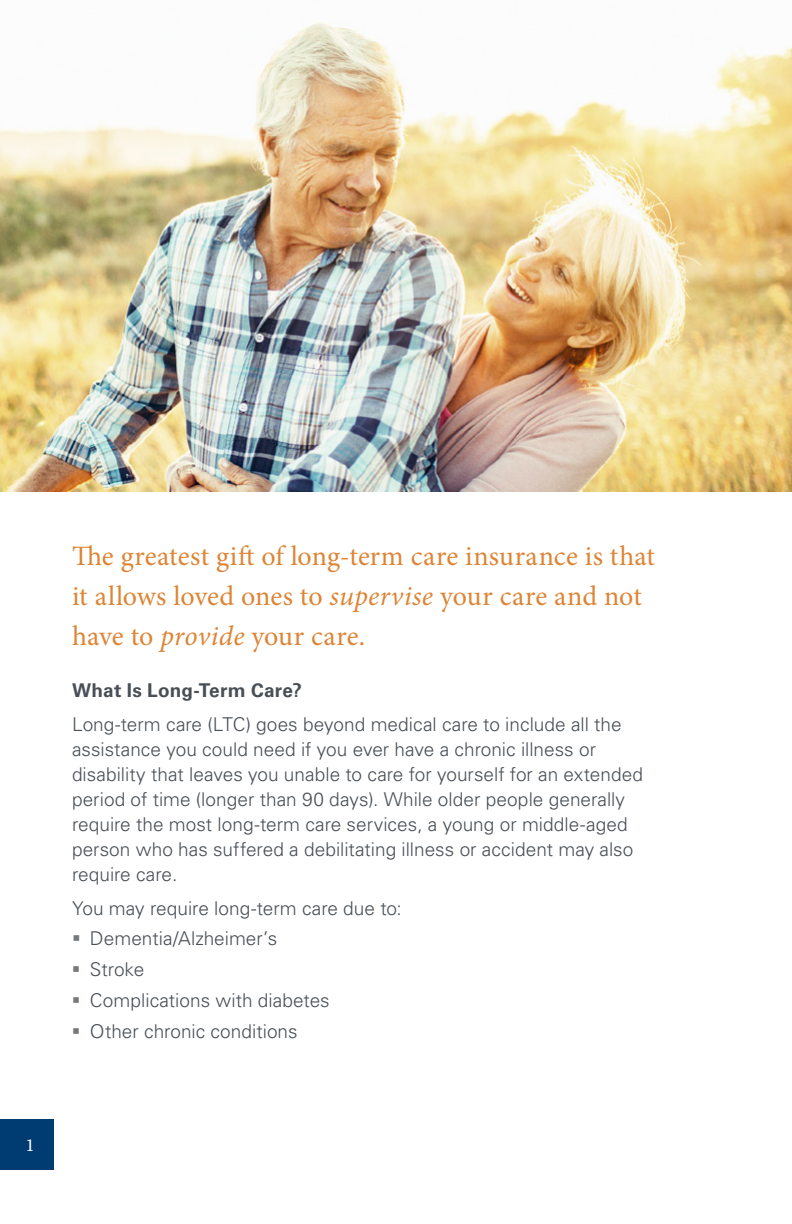
<style>
.page{position:relative;width:792px;height:1224px;background:#fff}
.page>*{position:absolute;margin:0;border:0;box-sizing:border-box;transform-origin:0 0}
.t1{font:28px/40px "Minion Pro";letter-spacing:.005em;color:#de8434}
.t2{font:300 19px/25px "Univers LT Std";color:#484f55}
.t3{font:700 19px "Univers LT Std";letter-spacing:.015em;color:#484f55}
.t4{font:16px "Domine";color:#fff}
.s1{font-style:italic}
.s2{color:#75797c}
</style>
<div class="page">
<div style="left:0;top:1120px;width:54px;height:50px;background:#003b71"></div>
<img style="left:0;top:22px;width:792px;height:469px">
<h1 class="t1" style="left:72px;top:536px;width:585px">The greatest gift of long-term care insurance is that it allows loved ones to <span class="s1">supervise</span> your care and not have to <span class="s1">provide</span> your care.</h1>
<p class="t3" style="left:72px;top:679px;width:232px">What Is Long-Term Care?</p>
<p class="t2" style="left:72px;top:711px;width:573px">Long-term care (LTC) goes beyond medical care to include all the assistance you could need if you ever have a chronic illness or disability that leaves you unable to care for yourself for an extended period of time (longer than 90 days). While older people generally require the most long-term care services, a young or middle-aged person who has suffered a debilitating illness or accident may also require care.</p>
<p class="t2" style="left:72px;top:895px;width:331px">You may require long-term care due to:</p>
<p class="t2" style="left:72px;top:926px;width:207px"><span class="s2">▪</span> Dementia/Alzheimer’s</p>
<p class="t2" style="left:72px;top:957px;width:74px"><span class="s2">▪</span> Stroke</p>
<p class="t2" style="left:72px;top:988px;width:259px"><span class="s2">▪</span> Complications with diabetes</p>
<p class="t2" style="left:72px;top:1019px;width:227px"><span class="s2">▪</span> Other chronic conditions</p>
<p class="t4" style="left:27px;top:1137px;width:8px">1</p>
</div>
